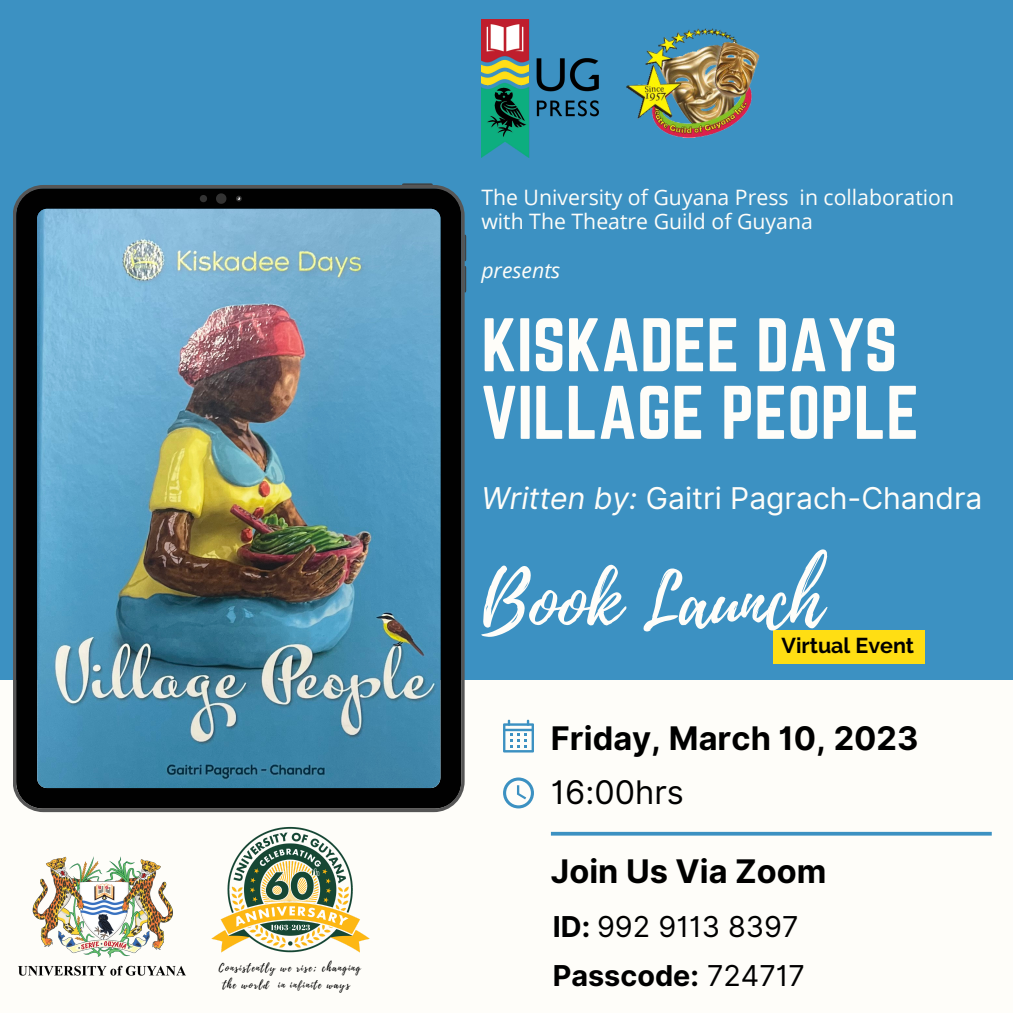
<style>
.page{position:relative;width:1013px;height:1013px;background:#fff}
.page>*{position:absolute;margin:0;border:0;box-sizing:border-box;transform-origin:0 0}
.t1{font:74.25px "Playlist Script";color:#fefdf9}
.t2{font:66.25px/67.5px "Norwester";color:#fefdf9}
.t3{font:700 32.5px "Inter";color:#000}
.t4{font:32.5px "Inter";color:#000}
.t5{font:30px "Inter";color:#fefdf9}
.t6{font:28.75px/49.1px "Inter";color:#000}
.t7{font:700 21.38px "Raleway";color:#000}
.t8{font:21.25px/24.4px "Open Sans";color:#fefdf9}
.t9{font:italic 21.25px "Open Sans";color:#fefdf9}
.t10{font:10.25px/17px "Playlist Script";letter-spacing:.12em;color:#000}
.s1{font-style:italic}
.s2{font-weight:700}
</style>
<div class="page">
<div style="left:0;top:0;width:1012px;height:1012px;background:#fefdf9"></div>
<div style="left:0;top:0;width:1012px;height:679px;background:#3c91c2"></div>
<svg style="left:13px;top:185px;width:451px;height:627px;fill:#010101"></svg>
<img style="left:37px;top:209px;width:403px;height:579px;border-radius:10px">
<svg style="left:200px;top:195px;width:7px;height:7px"></svg>
<svg style="left:216px;top:193px;width:10px;height:11px"></svg>
<svg style="left:236px;top:196px;width:6px;height:5px"></svg>
<svg style="left:464px;top:235px;width:2px;height:57px"></svg>
<svg style="left:402px;top:183px;width:31px;height:2px"></svg>
<img style="left:626px;top:28px;width:134px;height:110px">
<img style="left:481px;top:20px;width:117px;height:138px">
<svg style="left:503px;top:719px;width:31px;height:33px"></svg>
<div style="left:773px;top:630px;width:152px;height:33px;background:#ffde13"></div>
<svg style="left:551px;top:831px;width:440px;height:4px;fill:#3c91c2"></svg>
<svg style="left:503px;top:777px;width:31px;height:31px"></svg>
<img style="left:194px;top:798px;width:185px;height:155px">
<img style="left:18px;top:835px;width:184px;height:141px">
<p class="t10" style="left:223px;top:959px;width:139px;text-indent:-4px">Consistently we rise; changing the world in infinite ways</p>
<p class="t8" style="left:481px;top:184px;width:474px">The University of Guyana Press in collaboration with The Theatre Guild of Guyana</p>
<p class="t9" style="left:481px;top:255px;width:80px">presents</p>
<h2 class="t2" style="left:481px;top:311px;width:439px">KISKADEE DAYS<br>VILLAGE PEOPLE</h2>
<h3 class="t5" style="left:481px;top:480px;width:502px"><span class="s1">Written by:</span> Gaitri Pagrach-Chandra</h3>
<h1 class="t1" style="left:481px;top:549px;width:342px">Book Launch</h1>
<p class="t7" style="left:781px;top:633px;width:134px">Virtual Event</p>
<h3 class="t3" style="left:551px;top:718px;width:369px">Friday, March 10, 2023</h3>
<h3 class="t4" style="left:551px;top:772px;width:134px">16:00hrs</h3>
<h3 class="t3" style="left:551px;top:851px;width:277px">Join Us Via Zoom</h3>
<h3 class="t6" style="left:553px;top:902px;width:254px"><span class="s2">ID:</span> 992 9113 8397<br><span class="s2">Passcode:</span> 724717</h3>
</div>
